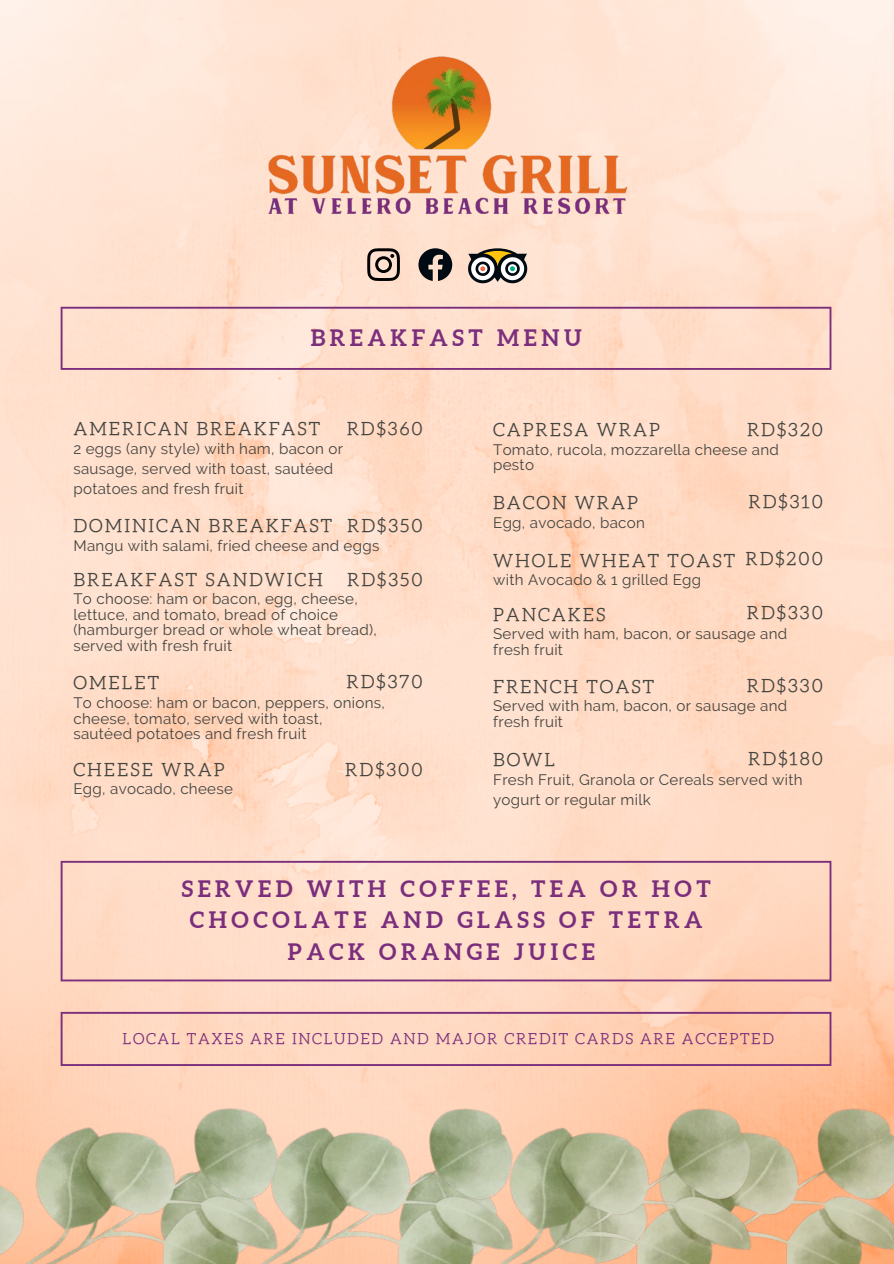
<style>
.page{position:relative;width:894px;height:1264px;background:#fff}
.page>*{position:absolute;margin:0;border:0;box-sizing:border-box;transform-origin:0 0}
.t1{font:700 22.65px/31.5px "Aleo";letter-spacing:.2em;color:#7b2e7c;text-align:center}
.t2{font:18.15px "CA Generated";letter-spacing:.11em;color:#444440}
.t3{font:15.15px/15.8px "Raleway";letter-spacing:.02em;color:#444440}
.t4{font:15.15px "CA Generated";letter-spacing:.11em;color:#7b2e7c}
</style>
<div class="page">
<img style="left:0;top:0;width:893px;height:1056px">
<img style="left:804px;top:1056px;width:89px;height:207px">
<img style="left:566px;top:1065px;width:238px;height:198px">
<img style="left:331px;top:1065px;width:235px;height:198px">
<img style="left:0;top:1056px;width:331px;height:207px">
<svg style="left:61px;top:307px;width:770px;height:63px;background:#f7d5c7"></svg>
<img style="left:253px;top:42px;width:386px;height:187px">
<svg style="left:367px;top:248px;width:33px;height:33px"></svg>
<svg style="left:418px;top:248px;width:34px;height:33px"></svg>
<svg style="left:467px;top:248px;width:60px;height:35px"></svg>
<svg style="left:61px;top:1011px;width:770px;height:54px;background:#f6c9b5"></svg>
<svg style="left:61px;top:860px;width:770px;height:121px;background:#fad6c4"></svg>
<h1 class="t1" style="left:310px;top:322px;width:272px">BREAKFAST MENU</h1>
<p class="t2" style="left:346px;top:419px;width:77px">RD$360</p>
<p class="t2" style="left:73px;top:419px;width:248px">AMERICAN BREAKFAST</p>
<p class="t3" style="left:73px;top:438px;width:271px;line-height:20.2px">2 eggs (any style) with ham, bacon or sausage, served with toast, sautéed potatoes and fresh fruit</p>
<p class="t2" style="left:347px;top:516px;width:77px">RD$350</p>
<p class="t2" style="left:73px;top:516px;width:260px">DOMINICAN BREAKFAST</p>
<p class="t3" style="left:73px;top:537px;width:307px">Mangu with salami, fried cheese and eggs</p>
<p class="t2" style="left:347px;top:569px;width:77px">RD$350</p>
<p class="t2" style="left:73px;top:569px;width:251px">BREAKFAST SANDWICH</p>
<p class="t3" style="left:73px;top:590px;width:305px">To choose: ham or bacon, egg, cheese, lettuce, and tomato, bread of choice (hamburger bread or whole wheat bread), served with fresh fruit</p>
<p class="t2" style="left:346px;top:672px;width:78px">RD$370</p>
<p class="t2" style="left:73px;top:673px;width:87px">OMELET</p>
<p class="t3" style="left:73px;top:694px;width:313px">To choose: ham or bacon, peppers, onions, cheese, tomato, served with toast,<br>sautéed potatoes and fresh fruit</p>
<p class="t2" style="left:73px;top:759px;width:152px">CHEESE WRAP</p>
<p class="t3" style="left:73px;top:780px;width:161px">Egg, avocado, cheese</p>
<p class="t2" style="left:345px;top:759px;width:79px">RD$300</p>
<p class="t2" style="left:746px;top:420px;width:77px">RD$320</p>
<p class="t2" style="left:493px;top:420px;width:168px">CAPRESA WRAP</p>
<p class="t3" style="left:493px;top:441px;width:287px">Tomato, rucola, mozzarella cheese and pesto</p>
<p class="t2" style="left:493px;top:493px;width:146px">BACON WRAP</p>
<p class="t3" style="left:493px;top:514px;width:153px">Egg, avocado, bacon</p>
<p class="t2" style="left:493px;top:550px;width:243px">WHOLE WHEAT TOAST</p>
<p class="t3" style="left:493px;top:571px;width:209px">with Avocado &amp; 1 grilled Egg</p>
<p class="t2" style="left:748px;top:491px;width:76px">RD$310</p>
<p class="t2" style="left:745px;top:549px;width:79px">RD$200</p>
<p class="t2" style="left:746px;top:603px;width:77px">RD$330</p>
<p class="t2" style="left:493px;top:604px;width:114px">PANCAKES</p>
<p class="t3" style="left:493px;top:626px;width:295px">Served with ham, bacon, or sausage and fresh fruit</p>
<p class="t2" style="left:746px;top:675px;width:77px">RD$330</p>
<p class="t2" style="left:493px;top:677px;width:162px">FRENCH TOAST</p>
<p class="t3" style="left:493px;top:698px;width:295px">Served with ham, bacon, or sausage and fresh fruit</p>
<p class="t2" style="left:748px;top:748px;width:76px">RD$180</p>
<p class="t2" style="left:493px;top:750px;width:63px">BOWL</p>
<p class="t3" style="left:493px;top:769px;width:311px;line-height:20.2px">Fresh Fruit, Granola or Cereals served with yogurt or regular milk</p>
<h1 class="t1" style="left:182px;top:872px;width:530px">SERVED WITH COFFEE, TEA OR HOT<br>CHOCOLATE AND GLASS OF TETRA<br>PACK ORANGE JUICE</h1>
<p class="t4" style="left:122px;top:1029px;width:652px">LOCAL TAXES ARE INCLUDED AND MAJOR CREDIT CARDS ARE ACCEPTED</p>
</div>
